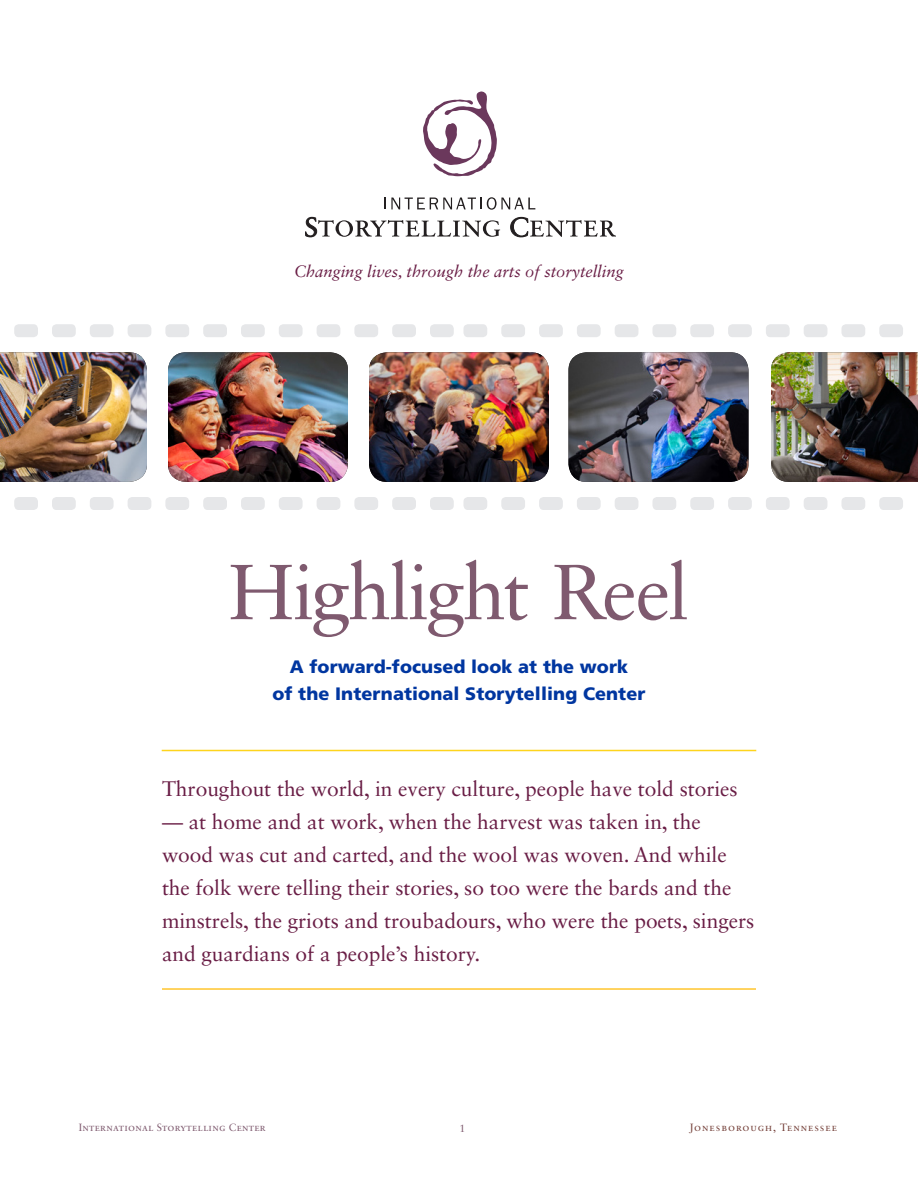
<style>
.page{position:relative;width:918px;height:1188px;background:#fff}
.page>*{position:absolute;margin:0;border:0;box-sizing:border-box;transform-origin:0 0}
.t1{font:78px "Sabon LT Std";color:#7f5a6f}
.burgundy_dek{font:21px/33px "Sabon LT Std";color:#691d45}
.t2{font:900 18px/27px "Frutiger LT Com";letter-spacing:.005em;color:#0036a0;text-align:center}
.burgundy_dek-2{font:italic 16.5px "Sabon LT Std";color:#691d45}
.t3{font:10.5px "Sabon LT Std";letter-spacing:.025em;color:#7f5a6f}
.t4{font:10.5px "Sabon LT Std";letter-spacing:.09em;color:#733e37}
</style>
<div class="page">
<hr style="left:162px;top:988px;width:594px;height:2px;background:#ffc52d">
<svg style="left:305px;top:217px;width:195px;height:20px"></svg>
<svg style="left:510px;top:217px;width:106px;height:20px"></svg>
<svg style="left:423px;top:92px;width:74px;height:84px"></svg>
<svg style="left:384px;top:197px;width:151px;height:13px"></svg>
<img style="left:168px;top:352px;width:180px;height:130px">
<img style="left:369px;top:352px;width:180px;height:130px">
<img style="left:568px;top:352px;width:180px;height:130px">
<img style="left:0;top:352px;width:147px;height:130px">
<img style="left:771px;top:352px;width:147px;height:130px">
<div style="left:14px;top:324px;width:24px;height:13px;background:#e6e7e9;border-radius:5px"></div>
<div style="left:52px;top:324px;width:24px;height:13px;background:#e6e7e9;border-radius:5px"></div>
<div style="left:90px;top:324px;width:24px;height:13px;background:#e6e7e9;border-radius:5px"></div>
<div style="left:128px;top:324px;width:23px;height:13px;background:#e6e7e9;border-radius:5px"></div>
<div style="left:165px;top:324px;width:24px;height:13px;background:#e6e7e9;border-radius:5px"></div>
<div style="left:203px;top:324px;width:24px;height:13px;background:#e6e7e9;border-radius:5px"></div>
<div style="left:241px;top:324px;width:24px;height:13px;background:#e6e7e9;border-radius:5px"></div>
<div style="left:279px;top:324px;width:24px;height:13px;background:#e6e7e9;border-radius:5px"></div>
<div style="left:317px;top:324px;width:23px;height:13px;background:#e6e7e9;border-radius:5px"></div>
<div style="left:354px;top:324px;width:24px;height:13px;background:#e6e7e9;border-radius:5px"></div>
<div style="left:392px;top:324px;width:24px;height:13px;background:#e6e7e9;border-radius:5px"></div>
<div style="left:430px;top:324px;width:24px;height:13px;background:#e6e7e9;border-radius:5px"></div>
<div style="left:464px;top:324px;width:23px;height:13px;background:#e6e7e9;border-radius:5px"></div>
<div style="left:501px;top:324px;width:24px;height:13px;background:#e6e7e9;border-radius:5px"></div>
<div style="left:539px;top:324px;width:24px;height:13px;background:#e6e7e9;border-radius:5px"></div>
<div style="left:577px;top:324px;width:24px;height:13px;background:#e6e7e9;border-radius:5px"></div>
<div style="left:615px;top:324px;width:23px;height:13px;background:#e6e7e9;border-radius:5px"></div>
<div style="left:652px;top:324px;width:24px;height:13px;background:#e6e7e9;border-radius:5px"></div>
<div style="left:690px;top:324px;width:24px;height:13px;background:#e6e7e9;border-radius:5px"></div>
<div style="left:728px;top:324px;width:24px;height:13px;background:#e6e7e9;border-radius:5px"></div>
<div style="left:766px;top:324px;width:24px;height:13px;background:#e6e7e9;border-radius:5px"></div>
<div style="left:804px;top:324px;width:23px;height:13px;background:#e6e7e9;border-radius:5px"></div>
<div style="left:842px;top:324px;width:23px;height:13px;background:#e6e7e9;border-radius:5px"></div>
<div style="left:879px;top:324px;width:24px;height:13px;background:#e6e7e9;border-radius:5px"></div>
<div style="left:14px;top:497px;width:24px;height:13px;background:#e6e7e9;border-radius:5px"></div>
<div style="left:52px;top:497px;width:24px;height:13px;background:#e6e7e9;border-radius:5px"></div>
<div style="left:90px;top:497px;width:24px;height:13px;background:#e6e7e9;border-radius:5px"></div>
<div style="left:128px;top:497px;width:23px;height:13px;background:#e6e7e9;border-radius:5px"></div>
<div style="left:165px;top:497px;width:24px;height:13px;background:#e6e7e9;border-radius:5px"></div>
<div style="left:203px;top:497px;width:24px;height:13px;background:#e6e7e9;border-radius:5px"></div>
<div style="left:241px;top:497px;width:24px;height:13px;background:#e6e7e9;border-radius:5px"></div>
<div style="left:279px;top:497px;width:24px;height:13px;background:#e6e7e9;border-radius:5px"></div>
<div style="left:317px;top:497px;width:23px;height:13px;background:#e6e7e9;border-radius:5px"></div>
<div style="left:354px;top:497px;width:24px;height:13px;background:#e6e7e9;border-radius:5px"></div>
<div style="left:392px;top:497px;width:24px;height:13px;background:#e6e7e9;border-radius:5px"></div>
<div style="left:430px;top:497px;width:24px;height:13px;background:#e6e7e9;border-radius:5px"></div>
<div style="left:464px;top:497px;width:23px;height:13px;background:#e6e7e9;border-radius:5px"></div>
<div style="left:501px;top:497px;width:24px;height:13px;background:#e6e7e9;border-radius:5px"></div>
<div style="left:539px;top:497px;width:24px;height:13px;background:#e6e7e9;border-radius:5px"></div>
<div style="left:577px;top:497px;width:24px;height:13px;background:#e6e7e9;border-radius:5px"></div>
<div style="left:615px;top:497px;width:23px;height:13px;background:#e6e7e9;border-radius:5px"></div>
<div style="left:652px;top:497px;width:24px;height:13px;background:#e6e7e9;border-radius:5px"></div>
<div style="left:690px;top:497px;width:24px;height:13px;background:#e6e7e9;border-radius:5px"></div>
<div style="left:728px;top:497px;width:24px;height:13px;background:#e6e7e9;border-radius:5px"></div>
<div style="left:766px;top:497px;width:24px;height:13px;background:#e6e7e9;border-radius:5px"></div>
<div style="left:804px;top:497px;width:23px;height:13px;background:#e6e7e9;border-radius:5px"></div>
<div style="left:842px;top:497px;width:23px;height:13px;background:#e6e7e9;border-radius:5px"></div>
<div style="left:879px;top:497px;width:24px;height:13px;background:#e6e7e9;border-radius:5px"></div>
<hr style="left:162px;top:750px;width:594px;height:1px;background:#fed41d">
<p class="burgundy_dek-2" style="left:294px;top:261px;width:331px">Changing lives, through the arts of storytelling</p>
<p class="t1" style="left:229px;top:546px;width:462px">Highlight Reel</p>
<p class="t2" style="left:273px;top:653px;width:374px">A forward-focused look at the work<br>of the International Storytelling Center</p>
<p class="burgundy_dek" style="left:162px;top:772px;width:577px">Throughout the world, in every culture, people have told stories</p>
<p class="burgundy_dek" style="left:162px;top:805px;width:594px">— at home and at work, when the harvest was taken in, the wood was cut and carted, and the wool was woven. And while the folk were telling their stories, so too were the bards and the minstrels, the griots and troubadours, who were the poets, singers and guardians of a people’s history.</p>
<p class="t3" style="left:79px;top:1121px;width:188px">International Storytelling Center</p>
<p class="t3" style="left:460px;top:1122px;width:7px">1</p>
<p class="t4" style="left:689px;top:1121px;width:149px">Jonesborough, Tennessee</p>
</div>
